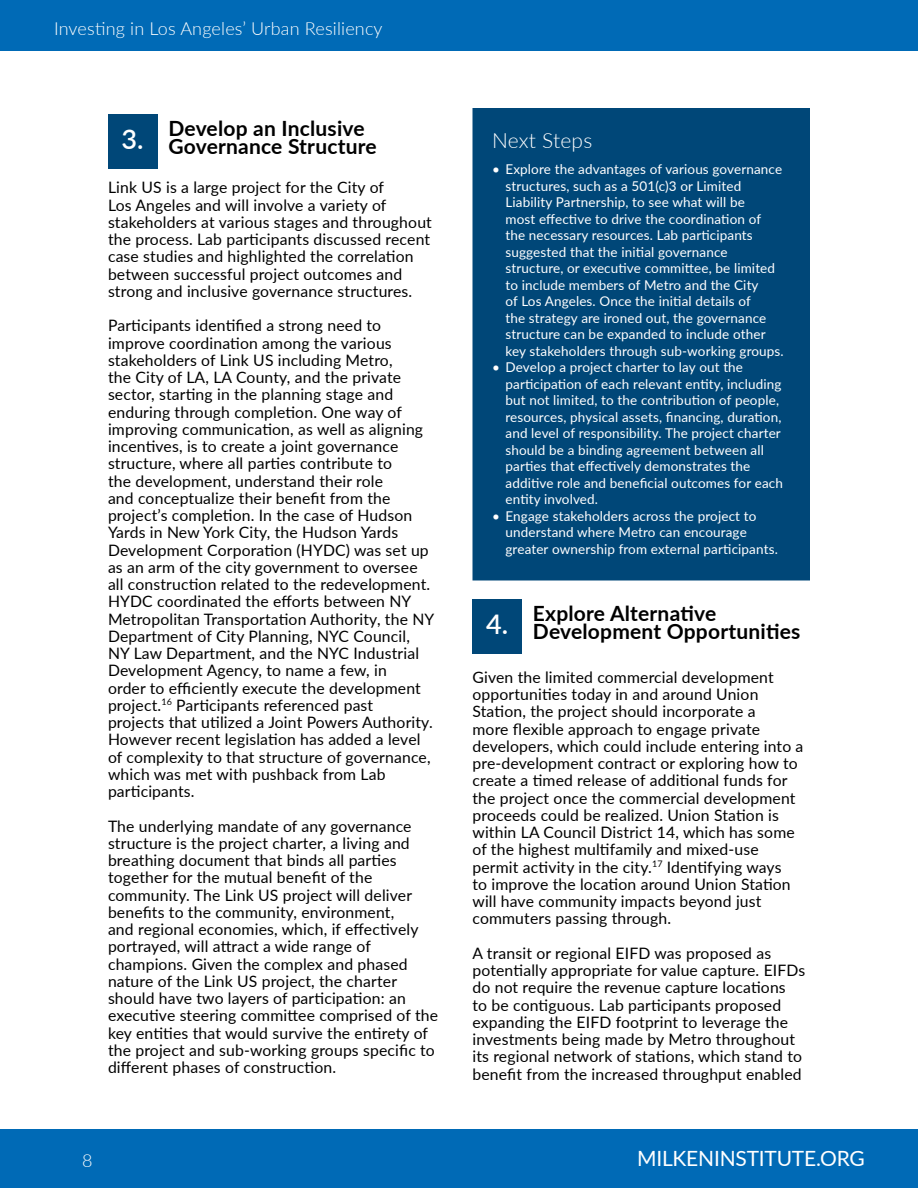
<style>
.page{position:relative;width:918px;height:1188px;background:#fff}
.page>*{position:absolute;margin:0;border:0;box-sizing:border-box;transform-origin:0 0}
.t1{font:600 27px "Lato";color:#fff}
.t2{font:700 21px/18px "Lato";letter-spacing:.01em;color:#000}
.t3{font:21px "Lato";letter-spacing:-.01em;color:#fff}
.t4{font:300 21px "Lato";letter-spacing:.01em;color:#fff}
.t5{font:300 18px "Lato";letter-spacing:.01em;color:#fff}
.t6{font:15.75px/17.2px "Lato";letter-spacing:.01em;color:#000}
.t7{font:13.5px/16.5px "Lato";letter-spacing:.01em;color:#fff}
</style>
<div class="page">
<div style="left:0;top:0;width:918px;height:50px;background:#006ab6"></div>
<div style="left:0;top:1129px;width:918px;height:59px;background:#006ab6"></div>
<div style="left:472px;top:108px;width:338px;height:472px;background:#004778"></div>
<div style="left:108px;top:114px;width:49px;height:55px;background:#004778"></div>
<div style="left:472px;top:600px;width:50px;height:54px;background:#004778"></div>
<p class="t5" style="left:54px;top:16px;width:330px">Investing in Los Angeles’ Urban Resiliency</p>
<h1 class="t1" style="left:122px;top:120px;width:24px">3.</h1>
<h2 class="t2" style="left:168px;top:118px;width:210px">Develop an Inclusive<br>Governance Structure</h2>
<p class="t6" style="left:108px;top:178px;width:325px">Link US is a large project for the City of<br>Los Angeles and will involve a variety of stakeholders at various stages and throughout the process. Lab participants discussed recent case studies and highlighted the correlation between successful project outcomes and strong and inclusive governance structures.</p>
<p class="t6" style="left:108px;top:316px;width:328px">Participants identified a strong need to improve coordination among the various stakeholders of Link US including Metro,<br>the City of LA, LA County, and the private sector, starting in the planning stage and enduring through completion. One way of improving communication, as well as aligning incentives, is to create a joint governance structure, where all parties contribute to<br>the development, understand their role<br>and conceptualize their benefit from the project’s completion. In the case of Hudson Yards in New York City, the Hudson Yards Development Corporation (HYDC) was set up as an arm of the city government to oversee all construction related to the redevelopment.<br>HYDC coordinated the efforts between NY Metropolitan Transportation Authority, the NY Department of City Planning, NYC Council, NY Law Department, and the NYC Industrial Development Agency, to name a few, in<br>order to efficiently execute the development project.<sup>16</sup> Participants referenced past<br>projects that utilized a Joint Powers Authority.<br>However recent legislation has added a level of complexity to that structure of governance, which was met with pushback from Lab participants.</p>
<p class="t6" style="left:108px;top:817px;width:332px">The underlying mandate of any governance structure is the project charter, a living and breathing document that binds all parties together for the mutual benefit of the community. The Link US project will deliver benefits to the community, environment,<br>and regional economies, which, if effectively portrayed, will attract a wide range of champions. Given the complex and phased nature of the Link US project, the charter should have two layers of participation: an executive steering committee comprised of the key entities that would survive the entirety of the project and sub-working groups specific to different phases of construction.</p>
<p class="t5" style="left:82px;top:1148px;width:12px">8</p>
<h2 class="t4" style="left:492px;top:125px;width:102px">Next Steps</h2>
<p class="t7" style="left:506px;top:161px;width:280px;text-indent:-14px">• Explore the advantages of various governance structures, such as a 501(c)3 or Limited Liability Partnership, to see what will be<br>most effective to drive the coordination of the necessary resources. Lab participants suggested that the initial governance structure, or executive committee, be limited to include members of Metro and the City<br>of Los Angeles. Once the initial details of<br>the strategy are ironed out, the governance structure can be expanded to include other key stakeholders through sub-working groups.</p>
<p class="t7" style="left:506px;top:359px;width:279px;text-indent:-14px">• Develop a project charter to lay out the participation of each relevant entity, including but not limited, to the contribution of people, resources, physical assets, financing, duration, and level of responsibility. The project charter should be a binding agreement between all parties that effectively demonstrates the additive role and beneficial outcomes for each entity involved.</p>
<p class="t7" style="left:506px;top:507px;width:274px;text-indent:-14px">• Engage stakeholders across the project to understand where Metro can encourage greater ownership from external participants.</p>
<h2 class="t2" style="left:533px;top:603px;width:269px">Explore Alternative<br>Development Opportunities</h2>
<p class="t6" style="left:472px;top:668px;width:332px">Given the limited commercial development opportunities today in and around Union Station, the project should incorporate a<br>more flexible approach to engage private developers, which could include entering into a pre-development contract or exploring how to create a timed release of additional funds for the project once the commercial development proceeds could be realized. Union Station is within LA Council District 14, which has some of the highest multifamily and mixed-use permit activity in the city.<sup>17</sup> Identifying ways<br>to improve the location around Union Station will have community impacts beyond just commuters passing through.</p>
<p class="t6" style="left:472px;top:944px;width:334px">A transit or regional EIFD was proposed as potentially appropriate for value capture. EIFDs do not require the revenue capture locations<br>to be contiguous. Lab participants proposed expanding the EIFD footprint to leverage the investments being made by Metro throughout its regional network of stations, which stand to benefit from the increased throughput enabled</p>
<h1 class="t1" style="left:486px;top:605px;width:24px">4.</h1>
<h2 class="t3" style="left:637px;top:1144px;width:229px">MILKENINSTITUTE.ORG</h2>
</div>
